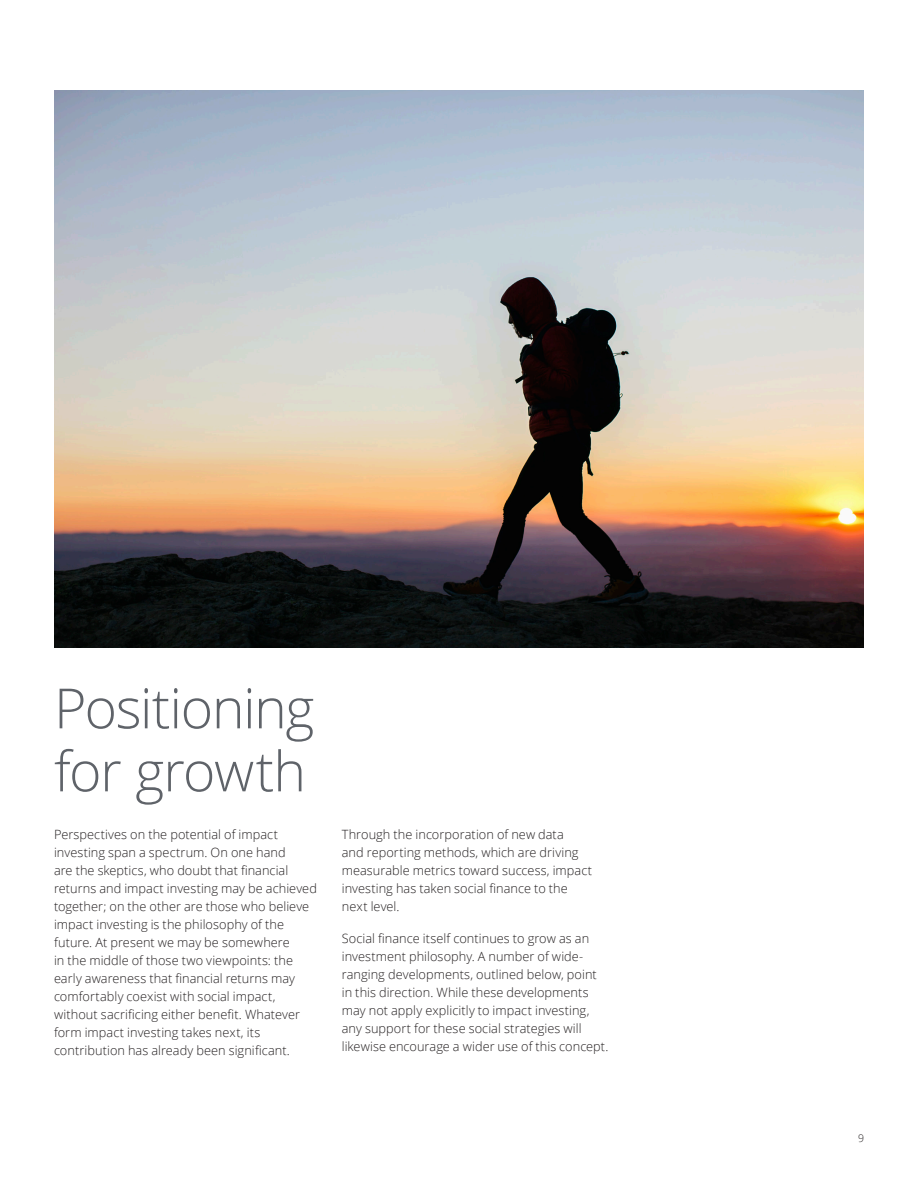
<style>
.page{position:relative;width:918px;height:1188px;background:#fff}
.page>*{position:absolute;margin:0;border:0;box-sizing:border-box;transform-origin:0 0}
.Story_heading_light{font:300 55.5px "Open Sans";letter-spacing:-.025em;color:#5f6369}
.Body_copy__8_5_12pt{font:300 12.75px/18px "Open Sans";letter-spacing:.005em;color:#231f20}
.Number_list_level_1{font:300 10.5px "Open Sans";color:#231f20}
</style>
<div class="page">
<img style="left:54px;top:90px;width:810px;height:558px">
<p class="Story_heading_light" style="left:54px;top:670px;width:262px">Positioning</p>
<p class="Story_heading_light" style="left:54px;top:733px;width:254px">for growth</p>
<p class="Body_copy__8_5_12pt" style="left:54px;top:825px;width:264px">Perspectives on the potential of impact investing span a spectrum. On one hand<br>are the skeptics, who doubt that financial returns and impact investing may be achieved together; on the other are those who believe impact investing is the philosophy of the future. At present we may be somewhere<br>in the middle of those two viewpoints: the early awareness that financial returns may comfortably coexist with social impact, without sacrificing either benefit. Whatever form impact investing takes next, its contribution has already been significant.</p>
<p class="Body_copy__8_5_12pt" style="left:342px;top:825px;width:252px">Through the incorporation of new data<br>and reporting methods, which are driving measurable metrics toward success, impact investing has taken social finance to the</p>
<p class="Body_copy__8_5_12pt" style="left:342px;top:897px;width:59px">next level.</p>
<p class="Body_copy__8_5_12pt" style="left:342px;top:929px;width:268px">Social finance itself continues to grow as an investment philosophy. A number of wide&shy;ranging developments, outlined below, point in this direction. While these developments may not apply explicitly to impact investing, any support for these social strategies will likewise encourage a wider use of this concept.</p>
<p class="Number_list_level_1" style="left:858px;top:1131px;width:7px">9</p>
</div>
